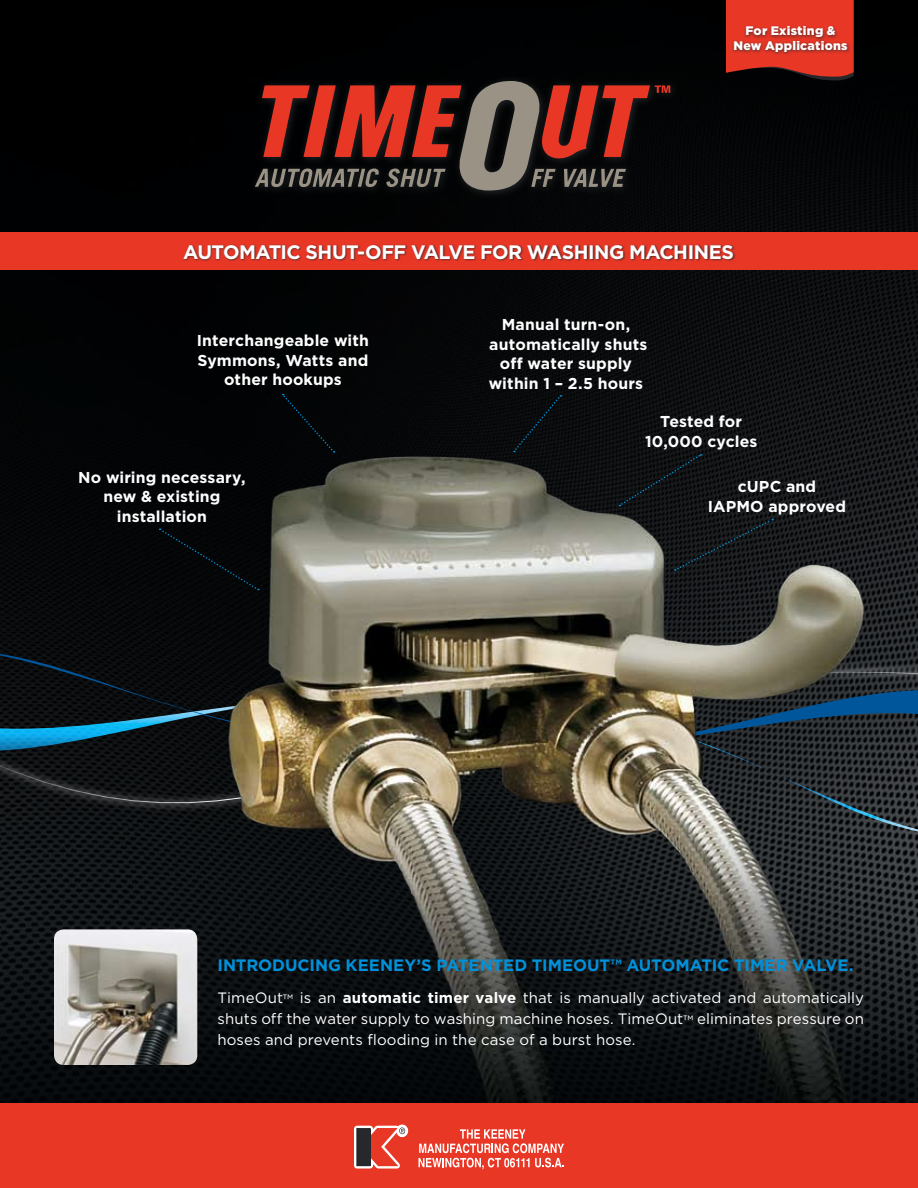
<style>
.page{position:relative;width:918px;height:1188px;background:#fff}
.page>*{position:absolute;margin:0;border:0;box-sizing:border-box;transform-origin:0 0}
.t1{font:700 19.5px "Gotham";letter-spacing:-.025em;color:#fff}
.t2{font:700 16.5px "Gotham";color:#0091da}
.t3{font:700 15.75px/19.5px "Gotham";letter-spacing:.01em;color:#fff;text-align:center}
.t4{font:15px/21px "Gotham";letter-spacing:.005em;color:#fff;text-align:justify}
.t5{font:900 12.3px/14.9px "Gotham";letter-spacing:.02em;color:#fff;text-align:center}
.s1{font-weight:700}
</style>
<div class="page">
<img style="left:0;top:0;width:918px;height:1104px">
<div style="left:248px;top:74px;width:431px;height:126px;background:#020304"></div>
<svg style="left:255px;top:81px;width:415px;height:110px"></svg>
<svg style="left:726px;top:0;width:128px;height:82px;background:#bb2d20"></svg>
<div style="left:731px;top:24px;width:120px;height:32px;background:#27282b;opacity:.75"></div>
<div style="left:0;top:232px;width:918px;height:38px;background:#e93726"></div>
<div style="left:182px;top:244px;width:554px;height:18px;background:#27282b;opacity:.75"></div>
<div style="left:0;top:1104px;width:918px;height:84px;background:#e93726"></div>
<div style="left:354px;top:1126px;width:19px;height:43px;border:6px solid #fff"></div>
<div style="left:357px;top:1129px;width:13px;height:37px;background:#27282b"></div>
<div style="left:356px;top:1128px;width:15px;height:38px;border:1px solid #27282b"></div>
<svg style="left:362px;top:1125px;width:202px;height:44px"></svg>
<div style="left:282px;top:394px;width:53px;height:59px;background:#020505"></div>
<div style="left:514px;top:395px;width:48px;height:57px;background:#0a0b0d"></div>
<div style="left:159px;top:528px;width:100px;height:62px;background:#040607"></div>
<svg style="left:619px;top:454px;width:83px;height:52px;background:#0f1315"></svg>
<svg style="left:675px;top:518px;width:98px;height:53px;background:#14181a"></svg>
<img style="left:54px;top:929px;width:143px;height:136px">
<p class="t5" style="left:733px;top:23px;width:116px">For Existing &amp;<br>New Applications</p>
<p class="t1" style="left:183px;top:241px;width:550px">Automatic Shut-Off Valve for Washing Machines</p>
<p class="t3" style="left:197px;top:331px;width:174px">I nterchangeable with<br>Symmons, Watts and other hookups</p>
<p class="t3" style="left:78px;top:467px;width:169px">N o wiring necessary, new &amp; existing installation</p>
<p class="t3" style="left:489px;top:315px;width:160px">Manual turn-on, automatically shuts off water supply within 1 – 2.5 hours</p>
<p class="t3" style="left:645px;top:412px;width:114px">Tested for<br>10,000 cycles</p>
<p class="t3" style="left:708px;top:477px;width:140px">cUPC and<br>IAPMO approved</p>
<p class="t2" style="left:218px;top:955px;width:638px">I ntroducing Keeney’s patented TimeOut™ Automatic Timer Valve.</p>
<p class="t4" style="left:218px;top:987px;width:648px">TimeOut™ is an <span class="s1">automatic timer valve</span> that is manually activated and automatically shuts off the water supply to washing machine hoses. TimeOut™ eliminates pressure on hoses and prevents flooding in the case of a burst hose.</p>
</div>
